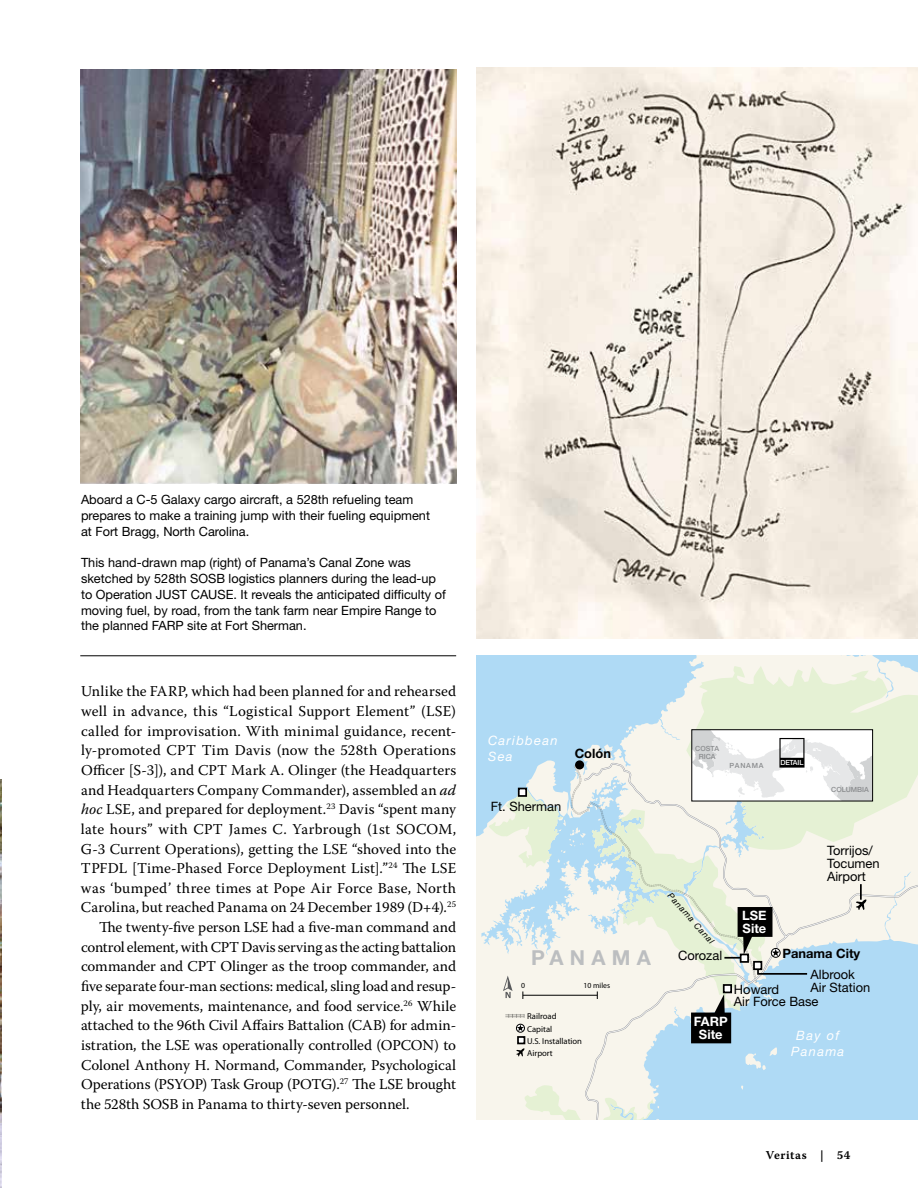
<style>
.page{position:relative;width:918px;height:1188px;background:#fff}
.page>*{position:absolute;margin:0;border:0;box-sizing:border-box;transform-origin:0 0}
.t1{font:700 20.7px "Helvetica Neue LT Std";letter-spacing:.3em;color:#bcbec0}
.t2{font:15px "Warnock Pro";letter-spacing:.005em;color:#000}
.t3{font:15px "Warnock Pro";letter-spacing:-.015em;color:#000}
.t4{font:12.9px/12.9px "Helvetica Neue LT Std";color:#000}
.t5{font:italic 12.9px/15.5px "Helvetica Neue LT Std";letter-spacing:.1em;color:#fff}
.t6{font:700 12.9px "Helvetica Neue LT Std";color:#000}
.t7{font:700 12.9px/12.9px "Helvetica Neue LT Std";color:#fff;text-align:center}
.t8{font:12.75px/15.8px "Helvetica Neue LT Std";color:#000}
.t9{font:12px "Warnock Pro Semibold Capt";letter-spacing:.04em;color:#000}
.t10{font:8.55px/12px "Myriad Pro";color:#000}
.t11{font:italic 8.55px "Helvetica Neue LT Std";color:#000}
.t12{font:7.8px "Myriad Pro";color:#000}
.t13{font:500 7.05px/8.6px "Helvetica Neue LT Std";color:#8a8c8e;text-align:center}
.t14{font:500 7.05px "Helvetica Neue LT Std";letter-spacing:-.04em;color:#fff}
.s1{font-style:italic}
</style>
<div class="page">
<img style="left:0;top:780px;width:2px;height:408px">
<img style="left:476px;top:68px;width:442px;height:570px">
<img style="left:81px;top:70px;width:375px;height:413px">
<hr style="left:80px;top:655px;width:376px;height:1px;background:#000">
<svg style="left:477px;top:655px;width:441px;height:464px;background:#d6e8f0"></svg>
<svg style="left:489px;top:666px;width:429px;height:453px;background:#daeae9"></svg>
<svg style="left:583px;top:763px;width:335px;height:356px;background:#c8e3f0"></svg>
<div style="left:724px;top:985px;width:7px;height:7px;background:#fff"></div>
<div style="left:723px;top:984px;width:9px;height:9px;border:2px solid #000"></div>
<div style="left:519px;top:789px;width:7px;height:7px;background:#fff"></div>
<div style="left:518px;top:788px;width:9px;height:9px;border:2px solid #000"></div>
<svg style="left:691px;top:994px;width:40px;height:49px;background:#4f504e"></svg>
<hr style="left:523px;top:995px;width:74px;height:1px;background:#000">
<svg style="left:503px;top:976px;width:10px;height:22px"></svg>
<svg style="left:505px;top:1014px;width:19px;height:4px"></svg>
<div style="left:516px;top:1024px;width:9px;height:9px;border:1px solid #000;border-radius:50%"></div>
<svg style="left:517px;top:1024px;width:7px;height:7px"></svg>
<div style="left:517px;top:1036px;width:8px;height:8px;border:2px solid #000"></div>
<svg style="left:516px;top:1037px;width:8px;height:19px"></svg>
<svg style="left:571px;top:729px;width:302px;height:254px;background:#e1e8e2"></svg>
<p class="t8" style="left:81px;top:492px;width:351px">Aboard a C-5 Galaxy cargo aircraft, a 528th refueling team prepares to make a training jump with their fueling equipment at Fort Bragg, North Carolina.</p>
<p class="t8" style="left:81px;top:555px;width:366px">This hand-drawn map (right) of Panama’s Canal Zone was sketched by 528th SOSB logistics planners during the lead-up to Operation JUST CAUSE. It reveals the anticipated difficulty of moving fuel, by road, from the tank farm near Empire Range to the planned FARP site at Fort Sherman.</p>
<p class="t2" style="left:81px;top:682px;width:377px">Unlike the FARP, which had been planned for and rehearsed</p>
<p class="t2" style="left:81px;top:702px;width:377px">well in advance, this “Logistical Support Element” (LSE)</p>
<p class="t2" style="left:81px;top:722px;width:377px">called for improvisation. With minimal guidance, recent-</p>
<p class="t2" style="left:81px;top:741px;width:377px">ly-promoted CPT Tim Davis (now the 528th Operations</p>
<p class="t2" style="left:81px;top:761px;width:377px">Officer [S-3]), and CPT Mark A. Olinger (the Headquarters</p>
<p class="t2" style="left:81px;top:781px;width:377px">and Headquarters Company Commander), assembled an <span class="s1">ad</span></p>
<p class="t2" style="left:81px;top:800px;width:377px"><span class="s1">hoc</span> LSE, and prepared for deployment.<sup>23</sup> Davis “spent many</p>
<p class="t2" style="left:81px;top:820px;width:377px">late hours” with CPT James C. Yarbrough (1st SOCOM,</p>
<p class="t2" style="left:81px;top:840px;width:377px">G-3 Current Operations), getting the LSE “shoved into the</p>
<p class="t2" style="left:81px;top:859px;width:377px">TPFDL [Time-Phased Force Deployment List].”<sup>24</sup> The LSE</p>
<p class="t2" style="left:81px;top:879px;width:377px">was ‘bumped’ three times at Pope Air Force Base, North</p>
<p class="t2" style="left:81px;top:899px;width:377px">Carolina, but reached Panama on 24 December 1989 (D+4).<sup>25</sup></p>
<p class="t2" style="left:99px;top:918px;width:359px">The twenty-five person LSE had a five-man command and</p>
<p class="t3" style="left:81px;top:938px;width:377px">control element, with CPT Davis serving as the acting battalion</p>
<p class="t2" style="left:81px;top:957px;width:377px">commander and CPT Olinger as the troop commander, and</p>
<p class="t2" style="left:81px;top:977px;width:377px">five separate four-man sections: medical, sling load and resup-</p>
<p class="t2" style="left:81px;top:997px;width:377px">ply, air movements, maintenance, and food service.<sup>26</sup> While</p>
<p class="t2" style="left:81px;top:1016px;width:377px">attached to the 96th Civil Affairs Battalion (CAB) for admin-</p>
<p class="t2" style="left:81px;top:1036px;width:377px">istration, the LSE was operationally controlled (OPCON) to</p>
<p class="t2" style="left:81px;top:1056px;width:377px">Colonel Anthony H. Normand, Commander, Psychological</p>
<p class="t3" style="left:81px;top:1075px;width:377px">Operations (PSYOP) Task Group (POTG).<sup>27</sup> The LSE brought</p>
<p class="t2" style="left:81px;top:1095px;width:330px">the 528th SOSB in Panama to thirty-seven personnel.</p>
<p class="t5" style="left:488px;top:733px;width:71px">Caribbean<br>Sea</p>
<p class="t6" style="left:575px;top:746px;width:38px">Colón</p>
<p class="t4" style="left:491px;top:799px;width:72px">Ft. Sherman</p>
<h1 class="t1" style="left:531px;top:945px;width:121px">PANAMA</h1>
<p class="t12" style="left:521px;top:981px;width:5px">0</p>
<p class="t12" style="left:584px;top:981px;width:28px">10 miles</p>
<p class="t10" style="left:527px;top:1010px;width:56px">Railroad<br>Capital<br>U.S. Installation<br>Airport</p>
<p class="t13" style="left:695px;top:744px;width:26px">COSTA<br>RICA</p>
<p class="t13" style="left:730px;top:761px;width:35px">PANAMA</p>
<p class="t14" style="left:781px;top:758px;width:24px">DETAIL</p>
<p class="t13" style="left:831px;top:785px;width:39px">COLUMBIA</p>
<p class="t11" style="left:673px;top:891px;width:66px;rotate:48deg">Panama Canal</p>
<p class="t4" style="left:678px;top:949px;width:46px">Corozal</p>
<p class="t7" style="left:742px;top:909px;width:26px;text-align:left">LSE<br>Site</p>
<p class="t4" style="left:827px;top:844px;width:54px">Torrijos/<br>Tocumen<br>Airport</p>
<p class="t6" style="left:782px;top:945px;width:79px">Panama City</p>
<p class="t4" style="left:810px;top:968px;width:61px">Albrook<br>Air Station</p>
<p class="t4" style="left:734px;top:982px;width:86px">Howard<br>Air Force Base</p>
<p class="t7" style="left:694px;top:1015px;width:35px">FARP<br>Site</p>
<p class="t5" style="left:791px;top:1028px;width:55px;text-align:center">Bay of<br>Panama</p>
<p class="t9" style="left:766px;top:1148px;width:86px">Veritas | 54</p>
</div>
